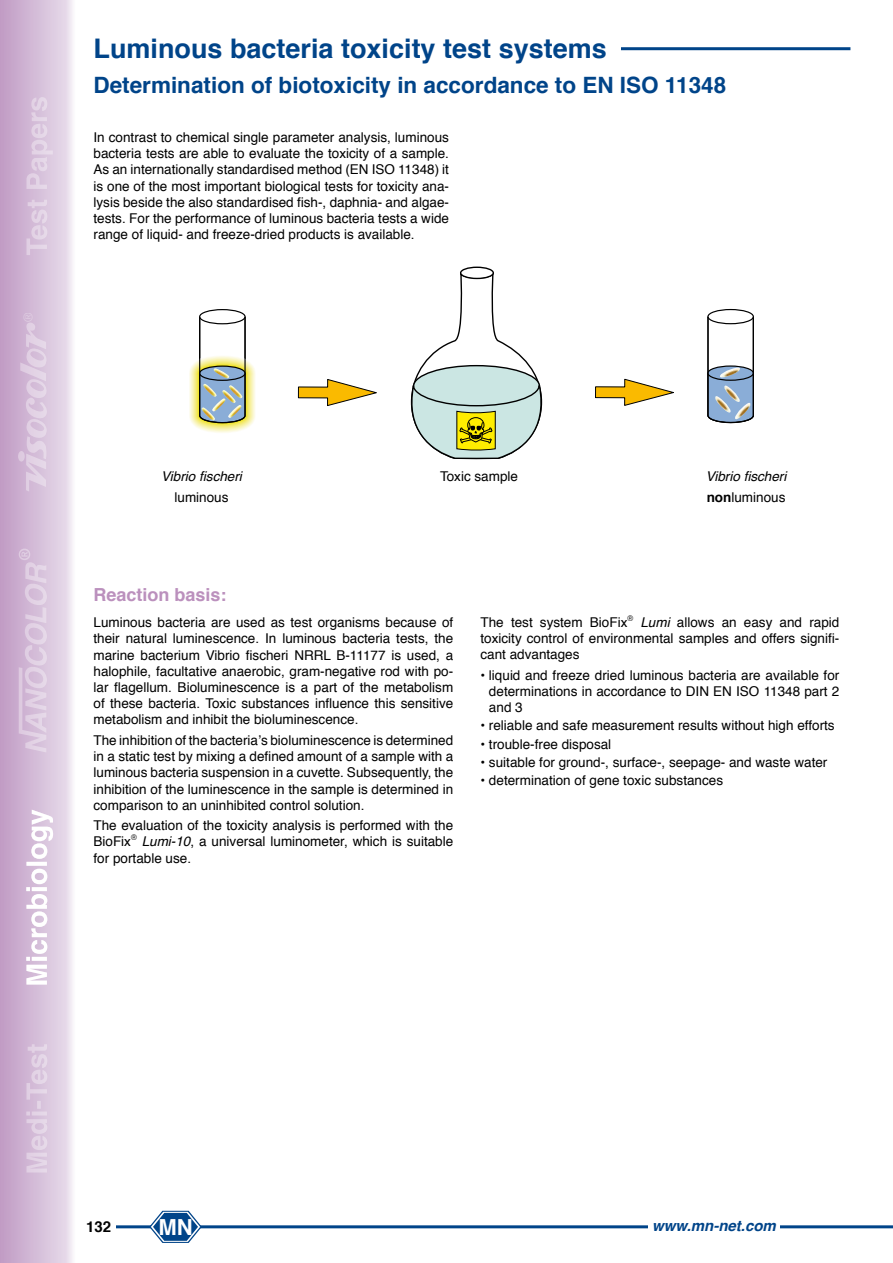
<style>
.page{position:relative;width:893px;height:1263px;background:#fff}
.page>*{position:absolute;margin:0;border:0;box-sizing:border-box;transform-origin:0 0}
.t1{font:700 27px "Helvetica";color:#004489}
.t2{font:700 22.5px "Helvetica";color:#004489}
.t3{font:700 22.2px "Helvetica";color:#fff}
.t4{font:700 18px "Helvetica";color:#bb90bd}
.t5{font:italic 700 15px "Helvetica";color:#004489}
.t6{font:700 15px "Helvetica";color:#000}
.t7{font:13.5px/16.2px "Helvetica";color:#000;text-align:justify}
.t8{font:italic 13.5px "Helvetica";color:#000}
.s1{font-weight:700}
.s2{font-style:italic}
</style>
<div class="page">
<hr style="left:101px;top:1225px;width:792px;height:3px;background:#004489">
<div style="left:82px;top:1216px;width:33px;height:21px;background:#fff"></div>
<div style="left:648px;top:1219px;width:132px;height:15px;background:#fff"></div>
<svg style="left:149px;top:1211px;width:53px;height:32px"></svg>
<hr style="left:104px;top:47px;width:746px;height:3px;background:#004489">
<div style="left:94px;top:27px;width:527px;height:43px;background:#fff"></div>
<svg style="left:0;top:0;width:73px;height:1263px;background:#d7c1db"></svg>
<div style="left:18px;top:451px;width:7px;height:11px;background:#dac4dc;border-radius:50%"></div>
<svg style="left:19px;top:97px;width:34px;height:1075px;background:#d9c3dc"></svg>
<svg style="left:298px;top:379px;width:79px;height:27px"></svg>
<div style="left:199px;top:309px;width:47px;height:15px;border:1px solid #000;border-radius:50%"></div>
<svg style="left:189px;top:316px;width:66px;height:117px"></svg>
<svg style="left:708px;top:309px;width:45px;height:15px"></svg>
<div style="left:707px;top:309px;width:47px;height:15px;border:1px solid #000;border-radius:50%"></div>
<svg style="left:707px;top:315px;width:47px;height:109px"></svg>
<img style="left:724px;top:386px;width:16px;height:16px">
<img style="left:715px;top:396px;width:16px;height:17px">
<img style="left:735px;top:403px;width:15px;height:16px">
<img style="left:720px;top:367px;width:20px;height:10px">
<svg style="left:461px;top:267px;width:32px;height:11px"></svg>
<div style="left:460px;top:267px;width:34px;height:12px;border:1px solid #000;border-radius:50%"></div>
<svg style="left:410px;top:271px;width:133px;height:189px"></svg>
<svg style="left:595px;top:378px;width:79px;height:28px"></svg>
<h1 class="t1" style="left:94px;top:27px;width:515px">Luminous bacteria toxicity test systems</h1>
<h2 class="t2" style="left:94px;top:67px;width:634px">Determination of biotoxicity in accordance to EN ISO 11348</h2>
<p class="t7" style="left:94px;top:130px;width:357px">In contrast to chemical single parameter analysis, luminous bacteria tests are able to evaluate the toxicity of a sample.<br>As an internationally standardised method (EN ISO 11348) it is one of the most important biological tests for toxicity ana&shy;lysis beside the also standardised fish-, daphnia- and algae&shy;tests. For the performance of luminous bacteria tests a wide range of liquid- and freeze-dried products is available.</p>
<p class="t8" style="left:161px;top:466px;width:82px">Vibrio fischeri</p>
<p class="t7" style="left:440px;top:469px;width:80px">Toxic sample</p>
<p class="t8" style="left:706px;top:466px;width:82px">Vibrio fischeri</p>
<p class="t7" style="left:175px;top:489px;width:56px">luminous</p>
<p class="t7" style="left:707px;top:489px;width:80px"><span class="s1">non</span>luminous</p>
<h3 class="t4" style="left:94px;top:581px;width:135px">Reaction basis:</h3>
<p class="t7" style="left:94px;top:615px;width:361px">Luminous bacteria are used as test organisms because of their natural luminescence. In luminous bacteria tests, the marine bacterium Vibrio fischeri NRRL B-11177 is used, a halophile, facultative anaerobic, gram-negative rod with po&shy;lar flagellum. Bioluminescence is a part of the metabolism of these bacteria. Toxic substances influence this sensitive metabolism and inhibit the bioluminescence.</p>
<p class="t7" style="left:94px;top:732px;width:361px">The inhibition of the bacteria’s bioluminescence is determined in a static test by mixing a defined amount of a sample with a luminous bacteria suspension in a cuvette. Subsequently, the inhibition of the luminescence in the sample is determined in comparison to an uninhibited control solution.</p>
<p class="t7" style="left:94px;top:818px;width:361px">The evaluation of the toxicity analysis is performed with the BioFix<sup>®</sup> <span class="s2">Lumi-10</span>, a universal luminometer, which is suitable for portable use.</p>
<p class="t7" style="left:480px;top:614px;width:360px">The test system BioFix<sup>®</sup> <span class="s2">Lumi</span> allows an easy and rapid toxicity control of environmental samples and offers signifi&shy;cant advantages</p>
<p class="t7" style="left:489px;top:667px;width:352px;text-indent:-8px">• liquid and freeze dried luminous bacteria are available for determinations in accordance to DIN EN ISO 11348 part 2 and 3</p>
<p class="t7" style="left:480px;top:718px;width:356px">• reliable and safe measurement results without high efforts</p>
<p class="t7" style="left:480px;top:736px;width:132px">• trouble-free disposal</p>
<p class="t7" style="left:480px;top:754px;width:348px">• suitable for ground-, surface-, seepage- and waste water</p>
<p class="t7" style="left:480px;top:773px;width:244px">• determination of gene toxic substances</p>
<p class="t6" style="left:86px;top:1214px;width:27px">132</p>
<h3 class="t3" style="left:158px;top:1209px;width:36px">MN</h3>
<p class="t5" style="left:652px;top:1213px;width:125px">www.mn-net.com</p>
</div>
